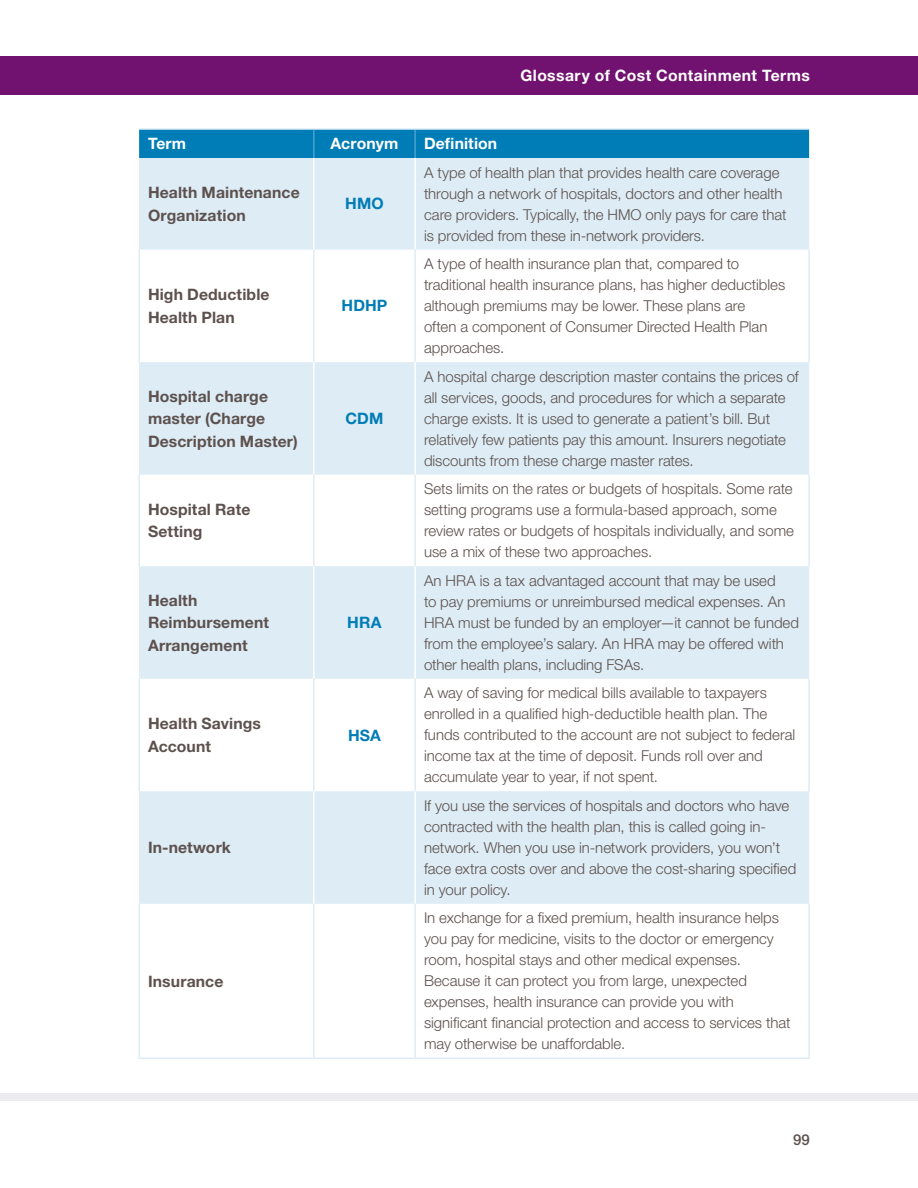
<style>
.page{position:relative;width:918px;height:1188px;background:#fff}
.page>*{position:absolute;margin:0;border:0;box-sizing:border-box;transform-origin:0 0}
.main_text{font:700 15.75px/22.5px "Helvetica Neue LT Std";letter-spacing:.01em;color:#5d514e}
.main_text-2{font:700 15.75px "Helvetica Neue LT Std";letter-spacing:.02em;color:#fff}
.main_text-3{font:700 15.75px "Helvetica Neue LT Std";letter-spacing:.005em;color:#007cb6}
.Chart_Text{font:300 15px/21px "Helvetica Neue LT Std";color:#5d514e}
.t1{font:500 15px "Helvetica Neue LT Std";color:#5d514e}
</style>
<div class="page">
<div style="left:0;top:1094px;width:918px;height:7px;background:#ececee"></div>
<div style="left:0;top:56px;width:918px;height:38px;background:#711271"></div>
<div style="left:139px;top:130px;width:670px;height:28px;background:#007cb6"></div>
<svg style="left:139px;top:158px;width:670px;height:746px;fill:#ddecf5"></svg>
<hr style="left:313px;top:130px;width:2px;height:28px;background:#4ba1ce">
<hr style="left:414px;top:130px;width:2px;height:28px;background:#4ba1ce">
<hr style="left:313px;top:158px;width:2px;height:92px;background:#fff">
<hr style="left:414px;top:158px;width:2px;height:92px;background:#fff">
<hr style="left:313px;top:362px;width:2px;height:113px;background:#fff">
<hr style="left:414px;top:362px;width:2px;height:113px;background:#fff">
<hr style="left:313px;top:566px;width:2px;height:113px;background:#fff">
<hr style="left:414px;top:566px;width:2px;height:113px;background:#fff">
<hr style="left:313px;top:791px;width:2px;height:113px;background:#fff">
<hr style="left:414px;top:791px;width:2px;height:113px;background:#fff">
<hr style="left:138px;top:250px;width:2px;height:112px;background:#ddecf5">
<hr style="left:313px;top:250px;width:2px;height:112px;background:#ddecf5">
<hr style="left:414px;top:250px;width:2px;height:112px;background:#ddecf5">
<hr style="left:808px;top:250px;width:2px;height:112px;background:#ddecf5">
<hr style="left:138px;top:475px;width:2px;height:91px;background:#ddecf5">
<hr style="left:313px;top:475px;width:2px;height:91px;background:#ddecf5">
<hr style="left:414px;top:475px;width:2px;height:91px;background:#ddecf5">
<hr style="left:808px;top:475px;width:2px;height:91px;background:#ddecf5">
<hr style="left:138px;top:679px;width:2px;height:112px;background:#ddecf5">
<hr style="left:313px;top:679px;width:2px;height:112px;background:#ddecf5">
<hr style="left:414px;top:679px;width:2px;height:112px;background:#ddecf5">
<hr style="left:808px;top:679px;width:2px;height:112px;background:#ddecf5">
<hr style="left:139px;top:128px;width:175px;height:2px;background:#ddecf5">
<hr style="left:314px;top:128px;width:101px;height:2px;background:#ddecf5">
<hr style="left:415px;top:128px;width:394px;height:2px;background:#ddecf5">
<hr style="left:138px;top:904px;width:2px;height:154px;background:#ddecf5">
<hr style="left:313px;top:904px;width:2px;height:154px;background:#ddecf5">
<hr style="left:414px;top:904px;width:2px;height:154px;background:#ddecf5">
<hr style="left:808px;top:904px;width:2px;height:154px;background:#ddecf5">
<hr style="left:138px;top:1058px;width:176px;height:1px;background:#ddecf5">
<hr style="left:314px;top:1058px;width:101px;height:1px;background:#ddecf5">
<hr style="left:415px;top:1058px;width:395px;height:1px;background:#ddecf5">
<p class="main_text-2" style="left:520px;top:66px;width:291px">Glossary of Cost Containment Terms</p>
<p class="main_text-2" style="left:148px;top:134px;width:40px">Term</p>
<p class="main_text-2" style="left:331px;top:134px;width:69px">Acronym</p>
<p class="main_text-2" style="left:424px;top:134px;width:75px">Definition</p>
<p class="main_text" style="left:148px;top:181px;width:153px">Health Maintenance<br>Organization</p>
<p class="main_text-3" style="left:345px;top:194px;width:40px">HMO</p>
<p class="Chart_Text" style="left:424px;top:162px;width:364px">A type of health plan that provides health care coverage through a network of hospitals, doctors and other health care providers. Typically, the HMO only pays for care that is provided from these in-network providers.</p>
<p class="main_text" style="left:148px;top:283px;width:123px">High Deductible<br>Health Plan</p>
<p class="main_text-3" style="left:342px;top:296px;width:47px">HDHP</p>
<p class="main_text" style="left:148px;top:384px;width:151px">Hospital charge master (Charge<br>Description Master)</p>
<p class="main_text" style="left:148px;top:498px;width:104px">Hospital Rate<br>Setting</p>
<p class="main_text" style="left:148px;top:588px;width:122px">Health<br>Reimbursement<br>Arrangement</p>
<p class="main_text-3" style="left:346px;top:409px;width:39px">CDM</p>
<p class="main_text-3" style="left:347px;top:613px;width:36px">HRA</p>
<p class="main_text" style="left:148px;top:712px;width:115px">Health Savings<br>Account</p>
<p class="main_text-3" style="left:348px;top:725px;width:34px">HSA</p>
<p class="main_text" style="left:148px;top:836px;width:84px">In-network</p>
<p class="main_text" style="left:148px;top:969px;width:77px">Insurance</p>
<p class="Chart_Text" style="left:424px;top:253px;width:363px">A type of health insurance plan that, compared to traditional health insurance plans, has higher deductibles although premiums may be lower. These plans are<br>often a component of Consumer Directed Health Plan approaches.</p>
<p class="Chart_Text" style="left:424px;top:366px;width:376px">A hospital charge description master contains the prices of all services, goods, and procedures for which a separate charge exists. It is used to generate a patient’s bill. But relatively few patients pay this amount. Insurers negotiate discounts from these charge master rates.</p>
<p class="Chart_Text" style="left:424px;top:478px;width:372px">Sets limits on the rates or budgets of hospitals. Some rate setting programs use a formula-based approach, some review rates or budgets of hospitals individually, and some use a mix of these two approaches.</p>
<p class="Chart_Text" style="left:424px;top:570px;width:377px">An HRA is a tax advantaged account that may be used<br>to pay premiums or unreimbursed medical expenses. An HRA must be funded by an employer—it cannot be funded from the employee’s salary. An HRA may be offered with other health plans, including FSAs.</p>
<p class="Chart_Text" style="left:424px;top:682px;width:373px">A way of saving for medical bills available to taxpayers enrolled in a qualified high-deductible health plan. The funds contributed to the account are not subject to federal income tax at the time of deposit. Funds roll over and accumulate year to year, if not spent.</p>
<p class="Chart_Text" style="left:424px;top:795px;width:374px">If you use the services of hospitals and doctors who have contracted with the health plan, this is called going in&shy;network. When you use in-network providers, you won’t face extra costs over and above the cost-sharing specified in your policy.</p>
<p class="Chart_Text" style="left:424px;top:907px;width:368px">In exchange for a fixed premium, health insurance helps you pay for medicine, visits to the doctor or emergency room, hospital stays and other medical expenses.<br>Because it can protect you from large, unexpected expenses, health insurance can provide you with significant financial protection and access to services that may otherwise be unaffordable.</p>
<p class="t1" style="left:793px;top:1131px;width:18px">99</p>
</div>
